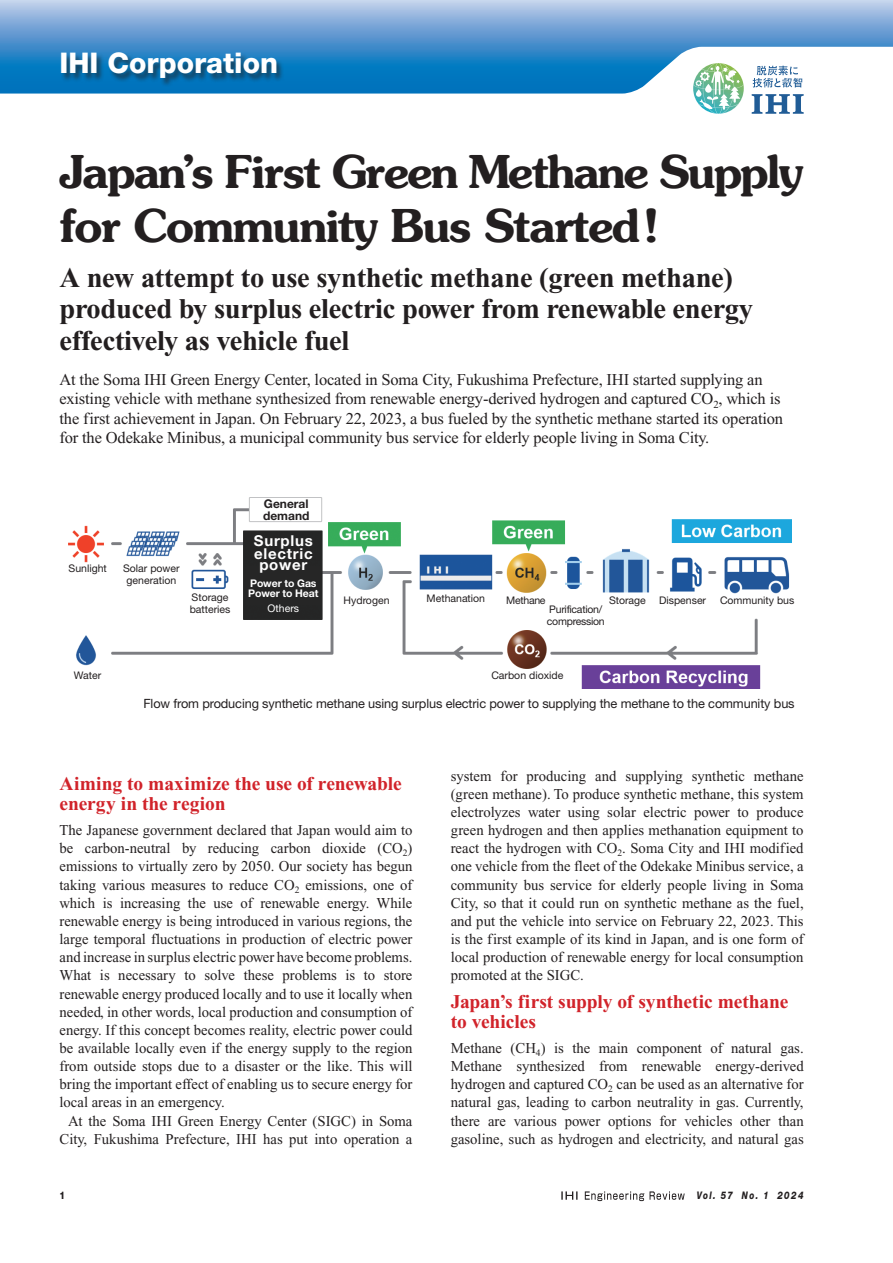
<style>
.page{position:relative;width:893px;height:1263px;background:#fff}
.page>*{position:absolute;margin:0;border:0;box-sizing:border-box;transform-origin:0 0}
.t1{font:600 45px/54px "Souvenir";letter-spacing:-.03em;color:#231f20}
.t2{font:700 28.5px/31.5px "Times New Roman";letter-spacing:-.01em;color:#231f20}
.t3{font:800 28.5px "Helvetica Neue LT Std";color:#fff}
.t4{font:700 19.5px/20.4px "Times New Roman";letter-spacing:-.005em;color:#d1232a}
.t5{font:16.5px/19.5px "Times New Roman";letter-spacing:-.01em;color:#231f20}
.t6{font:15px/18.1px "Times New Roman";color:#231f20;text-align:justify}
.t7{font:700 15px/13.5px "Helvetica Neue LT Std";letter-spacing:.05em;color:#fff}
.t8{font:12.75px "Helvetica Neue LT Std";letter-spacing:-.01em;color:#231f20}
.t9{font:700 12px/11.2px "Helvetica Neue LT Std";color:#231f20}
.t10{font:10.5px/12px "Helvetica Neue LT Std";color:#231f20;text-align:center}
.t11{font:10.5px/12px "Helvetica Neue LT Std";letter-spacing:-.025em;color:#231f20}
.t12{font:700 10.5px/10.5px "Helvetica Neue LT Std";letter-spacing:-.01em;color:#fff}
.t13{font:italic 800 10.5px "Helvetica Neue LT Std";letter-spacing:.165em;color:#231f20;scale:.78 1}
.t14{font:10.5px "Helvetica Neue LT Std";color:#fff}
.t15{font:800 10.5px "Helvetica Neue LT Std";color:#231f20;scale:.85 1}
</style>
<div class="page">
<svg style="left:561px;top:1191px;width:124px;height:10px"></svg>
<svg style="left:693px;top:94px;width:50px;height:20px"></svg>
<svg style="left:752px;top:94px;width:52px;height:20px"></svg>
<svg style="left:0;top:0;width:893px;height:94px;background:#6fa7d5"></svg>
<div style="left:61px;top:53px;width:224px;height:34px;background:#231f20;opacity:.6"></div>
<img style="left:69px;top:497px;width:723px;height:192px">
<h2 class="t3" style="left:60px;top:46px;width:220px">IHI Corporation</h2>
<h1 class="t1" style="left:60px;top:145px;width:746px">Japan’s First Green Methane Supply for Community Bus Started!</h1>
<h2 class="t2" style="left:60px;top:262px;width:695px">A new attempt to use synthetic methane (green methane) produced by surplus electric power from renewable energy effectively as vehicle fuel</h2>
<p class="t5" style="left:60px;top:369px;width:725px">At the Soma IHI Green Energy Center, located in Soma City, Fukushima Prefecture, IHI started supplying an existing vehicle with methane synthesized from renewable energy-derived hydrogen and captured CO<sub>2</sub>, which is the first achievement in Japan. On February 22, 2023, a bus fueled by the synthetic methane started its operation for the Odekake Minibus, a municipal community bus service for elderly people living in Soma City.</p>
<p class="t10" style="left:69px;top:562px;width:40px">Sunlight</p>
<p class="t10" style="left:123px;top:562px;width:58px">Solar power generation</p>
<p class="t9" style="left:263px;top:498px;width:48px">General demand</p>
<p class="t7" style="left:254px;top:533px;width:60px">Surplus electric</p>
<p class="t7" style="left:259px;top:557px;width:49px">power</p>
<p class="t12" style="left:248px;top:577px;width:72px">Power to Gas<br>Power to Heat</p>
<p class="t14" style="left:268px;top:602px;width:33px">Others</p>
<p class="t10" style="left:190px;top:591px;width:42px;text-align:left">Storage batteries</p>
<p class="t10" style="left:344px;top:594px;width:47px">Hydrogen</p>
<p class="t10" style="left:427px;top:592px;width:60px">Methanation</p>
<p class="t11" style="left:506px;top:594px;width:41px">Methane</p>
<p class="t10" style="left:609px;top:594px;width:38px">Storage</p>
<p class="t10" style="left:659px;top:594px;width:49px">Dispenser</p>
<p class="t10" style="left:720px;top:594px;width:76px">Community bus</p>
<p class="t11" style="left:547px;top:603px;width:59px">Purification/ compression</p>
<p class="t10" style="left:74px;top:669px;width:29px">Water</p>
<p class="t10" style="left:491px;top:669px;width:73px">Carbon dioxide</p>
<p class="t8" style="left:143px;top:696px;width:653px">Flow from producing synthetic methane using surplus electric power to supplying the methane to the community bus</p>
<h3 class="t4" style="left:60px;top:773px;width:344px">Aiming to maximize the use of renewable energy in the region</h3>
<p class="t6" style="left:60px;top:821px;width:354px">The Japanese government declared that Japan would aim to</p>
<p class="t6" style="left:60px;top:839px;width:354px">be carbon-neutral by reducing carbon dioxide (CO<sub>2</sub>)</p>
<p class="t6" style="left:60px;top:857px;width:354px">emissions to virtually zero by 2050. Our society has begun</p>
<p class="t6" style="left:60px;top:875px;width:354px">taking various measures to reduce CO<sub>2</sub> emissions, one of</p>
<p class="t6" style="left:60px;top:894px;width:354px">which is increasing the use of renewable energy. While</p>
<p class="t6" style="left:60px;top:912px;width:354px">renewable energy is being introduced in various regions, the</p>
<p class="t6" style="left:60px;top:930px;width:354px">large temporal fluctuations in production of electric power</p>
<p class="t6" style="left:60px;top:948px;width:354px">and increase in surplus electric power have become problems.</p>
<p class="t6" style="left:60px;top:966px;width:354px">What is necessary to solve these problems is to store</p>
<p class="t6" style="left:60px;top:984px;width:354px">renewable energy produced locally and to use it locally when</p>
<p class="t6" style="left:60px;top:1003px;width:354px">needed, in other words, local production and consumption of</p>
<p class="t6" style="left:60px;top:1021px;width:354px">energy. If this concept becomes reality, electric power could</p>
<p class="t6" style="left:60px;top:1039px;width:354px">be available locally even if the energy supply to the region</p>
<p class="t6" style="left:60px;top:1057px;width:354px">from outside stops due to a disaster or the like. This will</p>
<p class="t6" style="left:60px;top:1075px;width:354px">bring the important effect of enabling us to secure energy for</p>
<p class="t6" style="left:60px;top:1093px;width:167px">local areas in an emergency.</p>
<p class="t6" style="left:68px;top:1111px;width:346px">At the Soma IHI Green Energy Center (SIGC) in Soma</p>
<p class="t6" style="left:60px;top:1130px;width:354px">City, Fukushima Prefecture, IHI has put into operation a</p>
<p class="t6" style="left:451px;top:767px;width:354px">system for producing and supplying synthetic methane (green methane). To produce synthetic methane, this system electrolyzes water using solar electric power to produce green hydrogen and then applies methanation equipment to react the hydrogen with CO<sub>2</sub>. Soma City and IHI modified one vehicle from the fleet of the Odekake Minibus service, a community bus service for elderly people living in Soma City, so that it could run on synthetic methane as the fuel, and put the vehicle into service on February 22, 2023. This is the first example of its kind in Japan, and is one form of local production of renewable energy for local consumption promoted at the SIGC.</p>
<h3 class="t4" style="left:451px;top:991px;width:339px">Japan’s first supply of synthetic methane to vehicles</h3>
<p class="t6" style="left:451px;top:1039px;width:354px">Methane (CH<sub>4</sub>) is the main component of natural gas.<br>Methane synthesized from renewable energy-derived hydrogen and captured CO<sub>2</sub> can be used as an alternative for natural gas, leading to carbon neutrality in gas. Currently, there are various power options for vehicles other than gasoline, such as hydrogen and electricity, and natural gas</p>
<p class="t15" style="left:60px;top:1189px;width:8px">1</p>
<p class="t13" style="left:697px;top:1189px;width:139px">Vol. 57 No. 1 2024</p>
</div>
